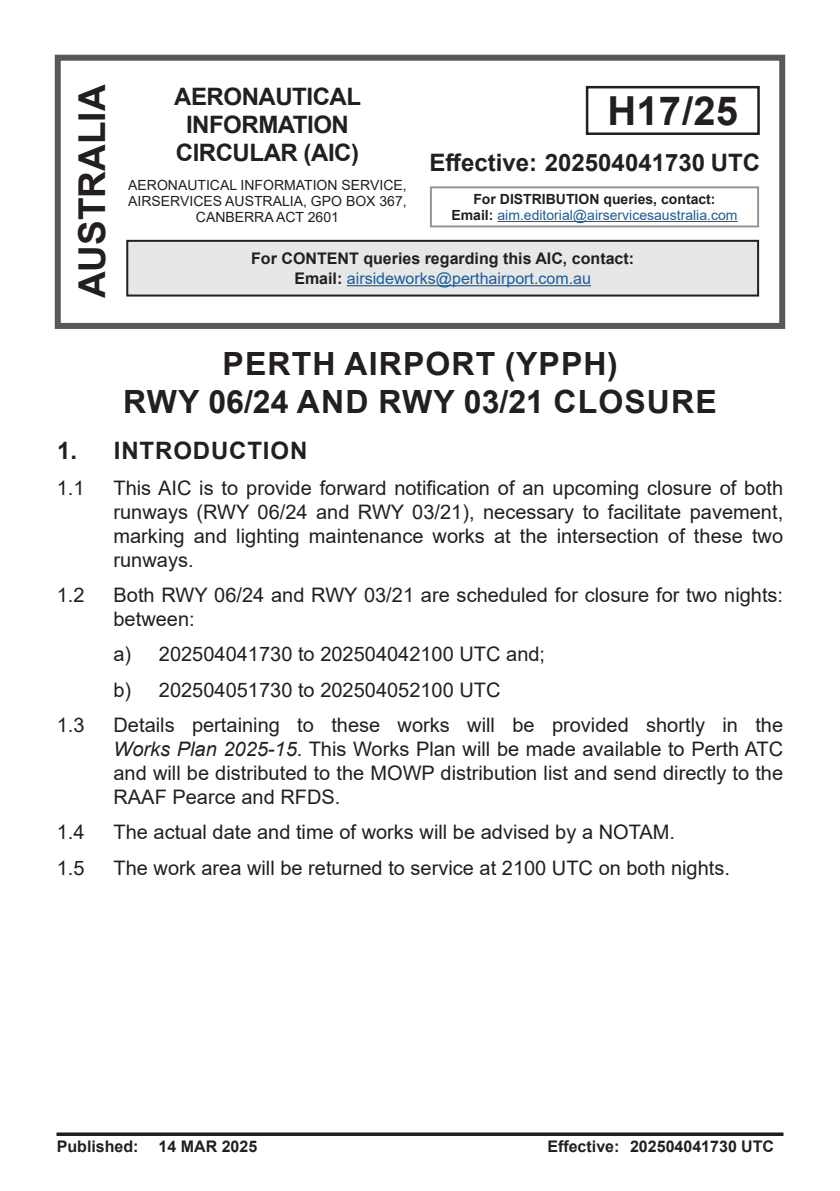
<style>
.page{position:relative;width:840px;height:1191px;background:#fff}
.page>*{position:absolute;margin:0;border:0;box-sizing:border-box;transform-origin:0 0}
.t1{font:700 40px "Arial";color:#231f20}
.t2{font:700 37px "Arial";color:#231f20}
.t3{font:700 32px "Arial";letter-spacing:.035em;color:#231f20}
.Effective_date{font:700 24px/28px "Arial";letter-spacing:-.01em;color:#231f20;text-align:center}
.Effective_date-2{font:700 24px "Arial";letter-spacing:.035em;color:#231f20}
.t4{font:20px/24px "Arial";color:#231f20;text-align:justify}
.Figure_caption{font:700 16px "Arial";color:#231f20}
.t5{font:16px "Arial";color:#175d9e}
.t6{font:14px/16px "Arial";color:#231f20;text-align:center}
.t7{font:14px/16px "Arial";color:#175d9e;text-align:center}
.s1{font-weight:700;color:#231f20}
.s2{font-style:italic}
</style>
<div class="page">
<div style="left:55px;top:55px;width:729px;height:274px;border:6px solid #57585a"></div>
<hr style="left:497px;top:221px;width:240px;height:1px;background:#175d9e">
<div style="left:429px;top:186px;width:329px;height:41px;border:2px solid #939598"></div>
<div style="left:585px;top:86px;width:174px;height:49px;border:2px solid #231f20"></div>
<div style="left:127px;top:241px;width:630px;height:54px;background:#e6e7e9"></div>
<hr style="left:346px;top:285px;width:244px;height:1px;background:#175d9e">
<div style="left:126px;top:240px;width:632px;height:56px;border:2px solid #231f20"></div>
<hr style="left:57px;top:1132px;width:725px;height:3px;background:#231f20">
<h2 class="t2" style="left:66px;top:298px;width:215px;rotate:-90deg">AUSTRALIA</h2>
<p class="Effective_date" style="left:174px;top:82px;width:188px">AERONAUTICAL<br>INFORMATION<br>CIRCULAR (AIC)</p>
<p class="t6" style="left:128px;top:177px;width:280px">AERONAUTICAL INFORMATION SERVICE,<br>AIRSERVICES AUSTRALIA, GPO BOX 367,<br>CANBERRA ACT 2601</p>
<p class="t1" style="left:607px;top:83px;width:132px">H17/25</p>
<p class="Effective_date" style="left:429px;top:148px;width:332px">Effective: 202504041730 UTC</p>
<p class="t7" style="left:451px;top:191px;width:287px"><span class="s1">For DISTRIBUTION queries, contact:<br>Email:</span> aim.editorial@airservicesaustralia.com</p>
<p class="Figure_caption" style="left:251px;top:247px;width:384px">For CONTENT queries regarding this AIC, contact:</p>
<p class="t5" style="left:294px;top:267px;width:298px"><span class="s1">Email:</span> airsideworks@perthairport.com.au</p>
<p class="t3" style="left:222px;top:341px;width:396px">PERTH AIRPORT (YPPH)</p>
<p class="t3" style="left:123px;top:379px;width:595px">RWY 06/24 AND RWY 03/21 CLOSURE</p>
<p class="Effective_date-2" style="left:57px;top:434px;width:251px">1. INTRODUCTION</p>
<p class="t4" style="left:57px;top:475px;width:29px">1.1</p>
<p class="t4" style="left:113px;top:475px;width:670px">This AIC is to provide forward notification of an upcoming closure of both runways (RWY 06/24 and RWY 03/21), necessary to facilitate pavement, marking and lighting maintenance works at the intersection of these two runways.</p>
<p class="t4" style="left:57px;top:583px;width:29px">1.2</p>
<p class="t4" style="left:113px;top:583px;width:670px">Both RWY 06/24 and RWY 03/21 are scheduled for closure for two nights: between:</p>
<p class="t4" style="left:113px;top:642px;width:433px">a) 202504041730 to 202504042100 UTC and;</p>
<p class="t4" style="left:113px;top:677px;width:388px">b) 202504051730 to 202504052100 UTC</p>
<p class="t4" style="left:57px;top:713px;width:29px">1.3</p>
<p class="t4" style="left:113px;top:713px;width:670px">Details pertaining to these works will be provided shortly in the <span class="s2">Works Plan 2025-15</span>. This Works Plan will be made available to Perth ATC and will be distributed to the MOWP distribution list and send directly to the RAAF Pearce and RFDS.</p>
<p class="t4" style="left:57px;top:820px;width:29px">1.4</p>
<p class="t4" style="left:113px;top:820px;width:562px">The actual date and time of works will be advised by a NOTAM.</p>
<p class="t4" style="left:57px;top:855px;width:29px">1.5</p>
<p class="t4" style="left:113px;top:855px;width:617px">The work area will be returned to service at 2100 UTC on both nights.</p>
<p class="Figure_caption" style="left:57px;top:1135px;width:202px">Published: 14 MAR 2025</p>
<p class="Figure_caption" style="left:547px;top:1135px;width:228px">Effective: 202504041730 UTC</p>
</div>
